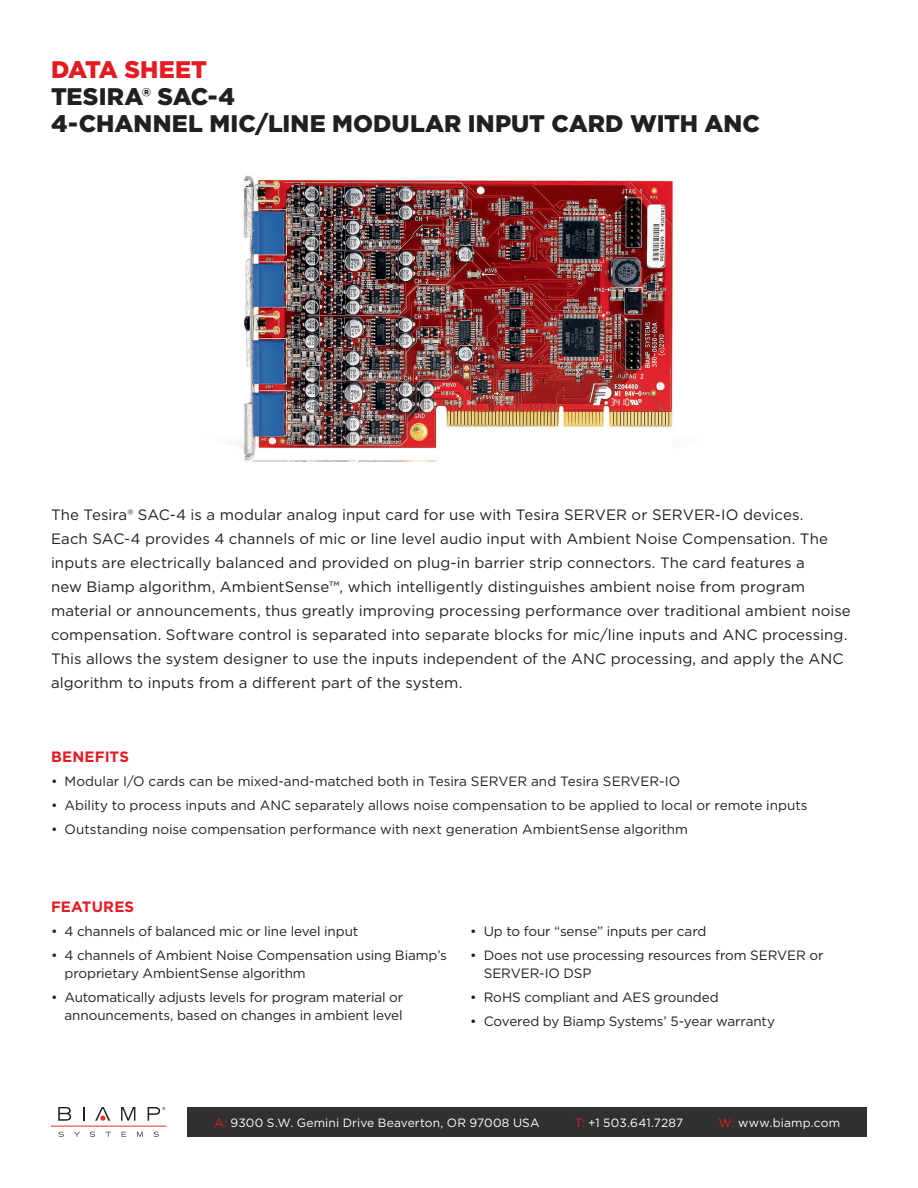
<style>
.page{position:relative;width:918px;height:1188px;background:#fff}
.page>*{position:absolute;margin:0;border:0;box-sizing:border-box;transform-origin:0 0}
.Head{font:900 24px "Gotham";color:#231f20}
.Head-2{font:900 24px "Gotham";color:#e51a23}
.Intro_Body{font:15px/24px "Gotham";letter-spacing:.005em;color:#231f20}
.subhead{font:700 15px "Gotham";letter-spacing:.01em;color:#e51a23}
.Bullet{font:13.5px/18px "Gotham";letter-spacing:-.005em;color:#231f20}
.t1{font:12px "Gotham";letter-spacing:.015em;color:#fff}
.s1{color:#e51a23}
</style>
<div class="page">
<div style="left:188px;top:1107px;width:679px;height:30px;background:#312f30"></div>
<svg style="left:58px;top:1132px;width:6px;height:5px"></svg>
<svg style="left:74px;top:1132px;width:6px;height:5px"></svg>
<svg style="left:90px;top:1132px;width:5px;height:5px"></svg>
<svg style="left:105px;top:1132px;width:6px;height:5px"></svg>
<svg style="left:122px;top:1132px;width:4px;height:5px"></svg>
<svg style="left:137px;top:1132px;width:6px;height:5px"></svg>
<svg style="left:153px;top:1132px;width:6px;height:5px"></svg>
<hr style="left:51px;top:1126px;width:115px;height:1px;background:#ef3122">
<svg style="left:58px;top:1107px;width:13px;height:14px"></svg>
<svg style="left:83px;top:1107px;width:1px;height:14px"></svg>
<svg style="left:121px;top:1107px;width:14px;height:14px"></svg>
<svg style="left:95px;top:1107px;width:15px;height:14px"></svg>
<svg style="left:148px;top:1107px;width:17px;height:14px"></svg>
<img style="left:236px;top:175px;width:437px;height:287px">
<p class="Head-2" style="left:51px;top:53px;width:158px">DATA SHEET</p>
<p class="Head" style="left:51px;top:80px;width:185px">TESIRA® SAC-4</p>
<p class="Head" style="left:51px;top:107px;width:710px">4-CHANNEL MIC/LINE MODULAR INPUT CARD WITH ANC</p>
<p class="Intro_Body" style="left:51px;top:502px;width:801px">The Tesira® SAC-4 is a modular analog input card for use with Tesira SERVER or SERVER-IO devices.<br>Each SAC-4 provides 4 channels of mic or line level audio input with Ambient Noise Compensation. The inputs are electrically balanced and provided on plug-in barrier strip connectors. The card features a<br>new Biamp algorithm, AmbientSense™, which intelligently distinguishes ambient noise from program material or announcements, thus greatly improving processing performance over traditional ambient noise compensation. Software control is separated into separate blocks for mic/line inputs and ANC processing.<br>This allows the system designer to use the inputs independent of the ANC processing, and apply the ANC algorithm to inputs from a different part of the system.</p>
<p class="subhead" style="left:51px;top:747px;width:80px">BENEFITS</p>
<p class="Bullet" style="left:51px;top:772px;width:631px">• Modular I/O cards can be mixed-and-matched both in Tesira SERVER and Tesira SERVER-IO</p>
<p class="Bullet" style="left:51px;top:796px;width:758px">• Ability to process inputs and ANC separately allows noise compensation to be applied to local or remote inputs</p>
<p class="Bullet" style="left:51px;top:820px;width:639px">• Outstanding noise compensation performance with next generation AmbientSense algorithm</p>
<p class="subhead" style="left:51px;top:897px;width:85px">FEATURES</p>
<p class="Bullet" style="left:51px;top:922px;width:309px">• 4 channels of balanced mic or line level input</p>
<p class="Bullet" style="left:64px;top:946px;width:384px;text-indent:-14px">• 4 channels of Ambient Noise Compensation using Biamp’s proprietary AmbientSense algorithm</p>
<p class="Bullet" style="left:51px;top:988px;width:354px;text-align:right">• Automatically adjusts levels for program material or announcements, based on changes in ambient level</p>
<p class="Bullet" style="left:470px;top:922px;width:238px">• Up to four “sense” inputs per card</p>
<p class="Bullet" style="left:484px;top:946px;width:341px;text-indent:-14px">• Does not use processing resources from SERVER or<br>SERVER-IO DSP</p>
<p class="Bullet" style="left:470px;top:988px;width:250px">• RoHS compliant and AES grounded</p>
<p class="Bullet" style="left:470px;top:1012px;width:306px">• Covered by Biamp Systems’ 5-year warranty</p>
<p class="t1" style="left:214px;top:1115px;width:327px"><span class="s1">A:</span> 9300 S.W. Gemini Drive Beaverton, OR 97008 USA</p>
<p class="t1" style="left:575px;top:1115px;width:110px"><span class="s1">T:</span> +1 503.641.7287</p>
<p class="t1" style="left:719px;top:1115px;width:123px"><span class="s1">W:</span> www.biamp.com</p>
</div>
